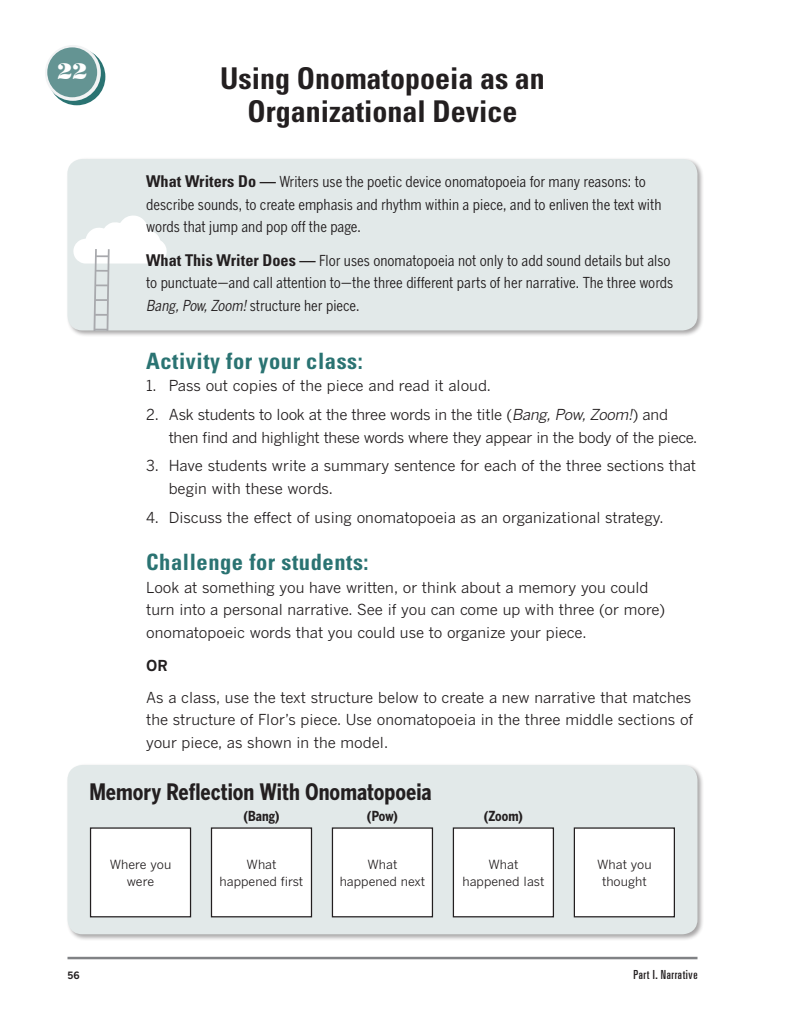
<style>
.page{position:relative;width:810px;height:1035px;background:#fff}
.page>*{position:absolute;margin:0;border:0;box-sizing:border-box;transform-origin:0 0}
.t1{font:700 condensed 30px/32.5px "Univers LT Std";color:#231f20;text-align:center}
.t2{font:700 condensed 22.5px "Univers LT Std";letter-spacing:.025em;color:#2a7372}
.t3{font:700 22.5px "Benton Gothic Cond";color:#231f20}
.t4{font:22.5px "Poster Bodoni BT";color:#fff}
.t5{font:15px/22.5px "Benton Gothic";color:#231f20}
.t6{font:15px/22.5px "Benton Gothic Cond";color:#231f20}
.t7{font:15px/22.5px "Benton Gothic";letter-spacing:-.02em;color:#231f20}
.t8{font:700 13.75px "Benton Gothic Cond";color:#231f20}
.t9{font:12.5px/17.5px "Benton Gothic";color:#231f20;text-align:center}
.t10{font:ultra-condensed 12.5px "Univers LT Std";letter-spacing:.05em;color:#231f20}
.t11{font:700 10px "Benton Gothic";color:#231f20}
.s1{font-family:"Univers LT Std";font-weight:700;font-stretch:condensed;font-size:16.25px}
.s2{font-style:italic}
.s3{font-weight:700}
</style>
<div class="page">
<hr style="left:68px;top:957px;width:630px;height:2px;background:#808285">
<div style="left:48px;top:48px;width:57px;height:57px;background:#2a7372;border-radius:50%"></div>
<svg style="left:45px;top:45px;width:56px;height:56px"></svg>
<div style="left:47px;top:47px;width:50px;height:50px;background:#649493;border-radius:50%"></div>
<div style="left:66px;top:157px;width:638px;height:180px;background:#231f20;opacity:.4"></div>
<div style="left:67px;top:159px;width:630px;height:171px;background:#e2e9e9;border-radius:15px"></div>
<div style="left:66px;top:763px;width:639px;height:178px;background:#231f20;opacity:.4"></div>
<div style="left:68px;top:765px;width:630px;height:169px;background:#e2e9e9;border-radius:15px"></div>
<div style="left:91px;top:828px;width:100px;height:89px;background:#fff"></div>
<div style="left:90px;top:827px;width:101px;height:90px;border:1px solid #231f20"></div>
<div style="left:211px;top:828px;width:100px;height:89px;background:#fff"></div>
<div style="left:211px;top:827px;width:101px;height:90px;border:1px solid #231f20"></div>
<div style="left:332px;top:828px;width:100px;height:89px;background:#fff"></div>
<div style="left:332px;top:827px;width:101px;height:90px;border:1px solid #231f20"></div>
<div style="left:453px;top:828px;width:100px;height:89px;background:#fff"></div>
<div style="left:453px;top:827px;width:101px;height:90px;border:1px solid #231f20"></div>
<div style="left:574px;top:828px;width:100px;height:89px;background:#fff"></div>
<div style="left:574px;top:827px;width:101px;height:90px;border:1px solid #231f20"></div>
<svg style="left:73px;top:215px;width:94px;height:115px"></svg>
<p class="t4" style="left:58px;top:57px;width:31px">22</p>
<p class="t1" style="left:220px;top:62px;width:326px">Using Onomatopoeia as an<br>Organizational Device</p>
<p class="t6" style="left:146px;top:170px;width:517px"><span class="s1">What Writers Do —</span> Writers use the poetic device onomatopoeia for many reasons: to describe sounds, to create emphasis and rhythm within a piece, and to enliven the text with words that jump and pop off the page.</p>
<p class="t6" style="left:146px;top:249px;width:529px"><span class="s1">What This Writer Does —</span> Flor uses onomatopoeia not only to add sound details but also to punctuate—and call attention to—the three different parts of her narrative. The three words<br><span class="s2">Bang,Pow,Zoom!</span>structure her piece.</p>
<p class="t2" style="left:146px;top:347px;width:218px">Activity for your class:</p>
<p class="t5" style="left:146px;top:374px;width:346px">1. Pass out copies of the piece and read it aloud.</p>
<p class="t7" style="left:169px;top:403px;width:530px;text-indent:-22px">2. Ask students to look at the three words in the title (<span class="s2">Bang, Pow, Zoom!</span>) and then find and highlight these words where they appear in the body of the piece.</p>
<p class="t5" style="left:169px;top:454px;width:529px;text-indent:-22px">3. Have students write a summary sentence for each of the three sections that begin with these words.</p>
<p class="t5" style="left:146px;top:506px;width:519px">4. Discuss the effect of using onomatopoeia as an organizational strategy.</p>
<p class="t2" style="left:146px;top:548px;width:224px">Challenge for students:</p>
<p class="t5" style="left:146px;top:576px;width:520px">Look at something you have written, or think about a memory you could turn into a personal narrative. See if you can come up with three (or more) onomatopoeic words that you could use to organize your piece.</p>
<p class="t5" style="left:146px;top:650px;width:547px;line-height:31.2px"><span class="s3">OR<br></span>As a class, use the text structure below to create a new narrative that matches</p>
<p class="t5" style="left:146px;top:708px;width:549px">the structure of Flor’s piece. Use onomatopoeia in the three middle sections of your piece, as shown in the model.</p>
<p class="t3" style="left:89px;top:778px;width:344px">Memory Reflection With Onomatopoeia</p>
<p class="t8" style="left:243px;top:808px;width:38px">(Bang)</p>
<p class="t8" style="left:367px;top:807px;width:33px">(Pow)</p>
<p class="t8" style="left:484px;top:808px;width:41px">(Zoom)</p>
<p class="t9" style="left:110px;top:855px;width:63px">Where you were</p>
<p class="t9" style="left:220px;top:855px;width:85px">What happened first</p>
<p class="t9" style="left:340px;top:855px;width:87px">What happened next</p>
<p class="t9" style="left:462px;top:855px;width:83px">What happened last</p>
<p class="t9" style="left:597px;top:855px;width:56px">What you thought</p>
<p class="t11" style="left:68px;top:969px;width:14px">56</p>
<p class="t10" style="left:634px;top:967px;width:65px">Part I. Narrative</p>
</div>
